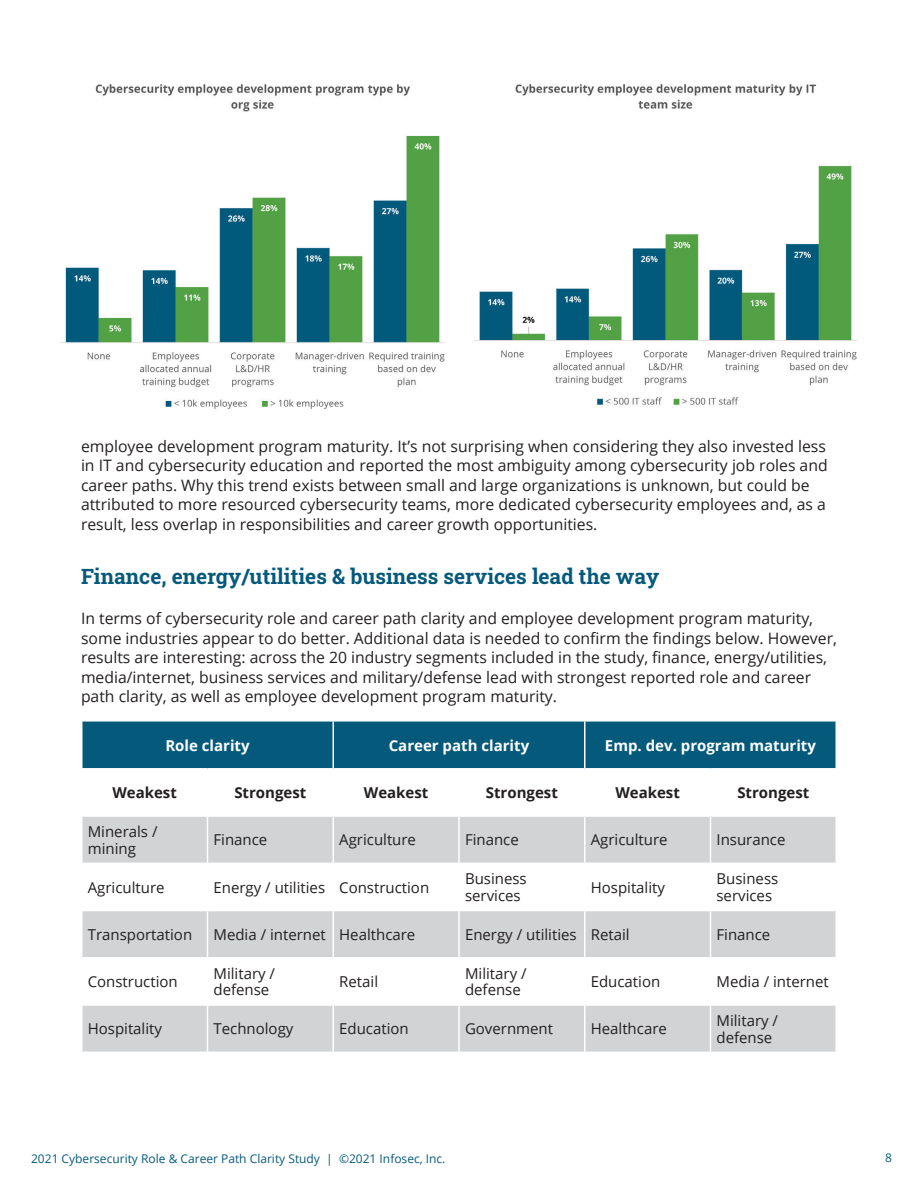
<style>
.page{position:relative;width:918px;height:1188px;background:#fff}
.page>*{position:absolute;margin:0;border:0;box-sizing:border-box;transform-origin:0 0}
.t1{font:21px "Roboto Slab";color:#055a7c}
.body{font:15.75px/19.5px "Open Sans";color:#231f20}
.table_copy{font:15px/16.5px "Open Sans";color:#231f20}
.table_copy-2{font:700 15px "Open Sans";color:#fff}
.table_copy-3{font:700 15px "Open Sans";color:#231f20}
.t2{font:12px "Open Sans";color:#055a7c}
</style>
<div class="page">
<div style="left:82px;top:722px;width:754px;height:47px;background:#055a7c"></div>
<svg style="left:82px;top:816px;width:754px;height:236px;fill:#d1d3d4"></svg>
<hr style="left:333px;top:722px;width:1px;height:46px;background:#fff">
<hr style="left:584px;top:722px;width:1px;height:46px;background:#fff">
<hr style="left:81px;top:768px;width:126px;height:2px;background:#fff">
<hr style="left:207px;top:768px;width:126px;height:2px;background:#fff">
<hr style="left:333px;top:768px;width:126px;height:2px;background:#fff">
<hr style="left:459px;top:768px;width:126px;height:2px;background:#fff">
<hr style="left:585px;top:768px;width:125px;height:2px;background:#fff">
<hr style="left:711px;top:768px;width:126px;height:2px;background:#fff">
<hr style="left:81px;top:815px;width:126px;height:2px;background:#fff">
<hr style="left:207px;top:815px;width:126px;height:2px;background:#fff">
<hr style="left:207px;top:817px;width:1px;height:46px;background:#fff">
<hr style="left:333px;top:815px;width:126px;height:2px;background:#fff">
<hr style="left:333px;top:817px;width:1px;height:46px;background:#fff">
<hr style="left:459px;top:815px;width:126px;height:2px;background:#fff">
<hr style="left:458px;top:817px;width:2px;height:46px;background:#fff">
<hr style="left:585px;top:815px;width:125px;height:2px;background:#fff">
<hr style="left:584px;top:817px;width:1px;height:46px;background:#fff">
<hr style="left:711px;top:815px;width:126px;height:2px;background:#fff">
<hr style="left:710px;top:817px;width:1px;height:46px;background:#fff">
<hr style="left:81px;top:863px;width:126px;height:1px;background:#fff">
<hr style="left:207px;top:863px;width:126px;height:1px;background:#fff">
<hr style="left:207px;top:864px;width:1px;height:46px;background:#fff">
<hr style="left:333px;top:863px;width:126px;height:1px;background:#fff">
<hr style="left:333px;top:864px;width:1px;height:46px;background:#fff">
<hr style="left:459px;top:863px;width:126px;height:1px;background:#fff">
<hr style="left:458px;top:864px;width:2px;height:46px;background:#fff">
<hr style="left:585px;top:863px;width:125px;height:1px;background:#fff">
<hr style="left:584px;top:864px;width:1px;height:46px;background:#fff">
<hr style="left:711px;top:863px;width:126px;height:1px;background:#fff">
<hr style="left:710px;top:864px;width:1px;height:46px;background:#fff">
<hr style="left:81px;top:910px;width:126px;height:1px;background:#fff">
<hr style="left:207px;top:910px;width:126px;height:1px;background:#fff">
<hr style="left:207px;top:911px;width:1px;height:46px;background:#fff">
<hr style="left:333px;top:910px;width:126px;height:1px;background:#fff">
<hr style="left:333px;top:911px;width:1px;height:46px;background:#fff">
<hr style="left:459px;top:910px;width:126px;height:1px;background:#fff">
<hr style="left:458px;top:911px;width:2px;height:46px;background:#fff">
<hr style="left:585px;top:910px;width:125px;height:1px;background:#fff">
<hr style="left:584px;top:911px;width:1px;height:46px;background:#fff">
<hr style="left:711px;top:910px;width:126px;height:1px;background:#fff">
<hr style="left:710px;top:911px;width:1px;height:46px;background:#fff">
<hr style="left:81px;top:957px;width:126px;height:2px;background:#fff">
<hr style="left:207px;top:957px;width:126px;height:2px;background:#fff">
<hr style="left:207px;top:959px;width:1px;height:45px;background:#fff">
<hr style="left:333px;top:957px;width:126px;height:2px;background:#fff">
<hr style="left:333px;top:959px;width:1px;height:45px;background:#fff">
<hr style="left:459px;top:957px;width:126px;height:2px;background:#fff">
<hr style="left:458px;top:959px;width:2px;height:45px;background:#fff">
<hr style="left:585px;top:957px;width:125px;height:2px;background:#fff">
<hr style="left:584px;top:959px;width:1px;height:45px;background:#fff">
<hr style="left:711px;top:957px;width:126px;height:2px;background:#fff">
<hr style="left:710px;top:959px;width:1px;height:45px;background:#fff">
<hr style="left:81px;top:1004px;width:126px;height:2px;background:#fff">
<hr style="left:207px;top:1004px;width:126px;height:2px;background:#fff">
<hr style="left:207px;top:1006px;width:1px;height:46px;background:#fff">
<hr style="left:333px;top:1004px;width:126px;height:2px;background:#fff">
<hr style="left:333px;top:1006px;width:1px;height:46px;background:#fff">
<hr style="left:459px;top:1004px;width:126px;height:2px;background:#fff">
<hr style="left:458px;top:1006px;width:2px;height:46px;background:#fff">
<hr style="left:585px;top:1004px;width:125px;height:2px;background:#fff">
<hr style="left:584px;top:1006px;width:1px;height:46px;background:#fff">
<hr style="left:711px;top:1004px;width:126px;height:2px;background:#fff">
<hr style="left:710px;top:1006px;width:1px;height:46px;background:#fff">
<img style="left:60px;top:84px;width:385px;height:325px">
<img style="left:474px;top:84px;width:383px;height:321px">
<p class="body" style="left:81px;top:436px;width:748px">employee development program maturity. It’s not surprising when considering they also invested less in IT and cybersecurity education and reported the most ambiguity among cybersecurity job roles and career paths. Why this trend exists between small and large organizations is unknown, but could be attributed to more resourced cybersecurity teams, more dedicated cybersecurity employees and, as a result, less overlap in responsibilities and career growth opportunities.</p>
<p class="t1" style="left:81px;top:562px;width:580px">Finance, energy/utilities &amp; business services lead the way</p>
<p class="body" style="left:81px;top:608px;width:757px">In terms of cybersecurity role and career path clarity and employee development program maturity, some industries appear to do better. Additional data is needed to confirm the findings below. However, results are interesting: across the 20 industry segments included in the study, finance, energy/utilities, media/internet, business services and military/defense lead with strongest reported role and career path clarity, as well as employee development program maturity.</p>
<p class="table_copy-2" style="left:165px;top:735px;width:86px">Role clarity</p>
<p class="table_copy-2" style="left:389px;top:735px;width:142px">Career path clarity</p>
<p class="table_copy-2" style="left:605px;top:735px;width:213px">Emp. dev. program maturity</p>
<p class="table_copy-3" style="left:112px;top:782px;width:66px">Weakest</p>
<p class="table_copy-3" style="left:234px;top:782px;width:74px">Strongest</p>
<p class="table_copy-3" style="left:364px;top:782px;width:66px">Weakest</p>
<p class="table_copy-3" style="left:486px;top:782px;width:74px">Strongest</p>
<p class="table_copy-3" style="left:615px;top:782px;width:66px">Weakest</p>
<p class="table_copy-3" style="left:737px;top:782px;width:74px">Strongest</p>
<p class="table_copy" style="left:88px;top:823px;width:71px">Minerals / mining</p>
<p class="table_copy" style="left:213px;top:831px;width:55px">Finance</p>
<p class="table_copy" style="left:339px;top:831px;width:78px">Agriculture</p>
<p class="table_copy" style="left:465px;top:831px;width:55px">Finance</p>
<p class="table_copy" style="left:591px;top:831px;width:78px">Agriculture</p>
<p class="table_copy" style="left:717px;top:831px;width:70px">Insurance</p>
<p class="table_copy" style="left:88px;top:879px;width:78px">Agriculture</p>
<p class="table_copy" style="left:213px;top:879px;width:113px">Energy / utilities</p>
<p class="table_copy" style="left:339px;top:879px;width:92px">Construction</p>
<p class="table_copy" style="left:465px;top:870px;width:63px">Business services</p>
<p class="table_copy" style="left:591px;top:879px;width:76px">Hospitality</p>
<p class="table_copy" style="left:717px;top:870px;width:63px">Business services</p>
<p class="table_copy" style="left:88px;top:926px;width:106px">Transportation</p>
<p class="table_copy" style="left:213px;top:926px;width:114px">Media / internet</p>
<p class="table_copy" style="left:339px;top:926px;width:78px">Healthcare</p>
<p class="table_copy" style="left:465px;top:926px;width:113px">Energy / utilities</p>
<p class="table_copy" style="left:591px;top:926px;width:40px">Retail</p>
<p class="table_copy" style="left:717px;top:926px;width:55px">Finance</p>
<p class="table_copy" style="left:88px;top:973px;width:92px">Construction</p>
<p class="table_copy" style="left:213px;top:965px;width:63px">Military / defense</p>
<p class="table_copy" style="left:339px;top:973px;width:40px">Retail</p>
<p class="table_copy" style="left:465px;top:965px;width:63px">Military / defense</p>
<p class="table_copy" style="left:591px;top:973px;width:71px">Education</p>
<p class="table_copy" style="left:717px;top:973px;width:114px">Media / internet</p>
<p class="table_copy" style="left:88px;top:1020px;width:76px">Hospitality</p>
<p class="table_copy" style="left:213px;top:1020px;width:81px">Technology</p>
<p class="table_copy" style="left:339px;top:1020px;width:71px">Education</p>
<p class="table_copy" style="left:465px;top:1020px;width:90px">Government</p>
<p class="table_copy" style="left:591px;top:1020px;width:78px">Healthcare</p>
<p class="table_copy" style="left:717px;top:1012px;width:63px">Military / defense</p>
<p class="t2" style="left:31px;top:1151px;width:416px">2021 Cybersecurity Role &amp; Career Path Clarity Study | ©2021 Infosec, Inc.</p>
<p class="t2" style="left:885px;top:1150px;width:8px">8</p>
</div>
